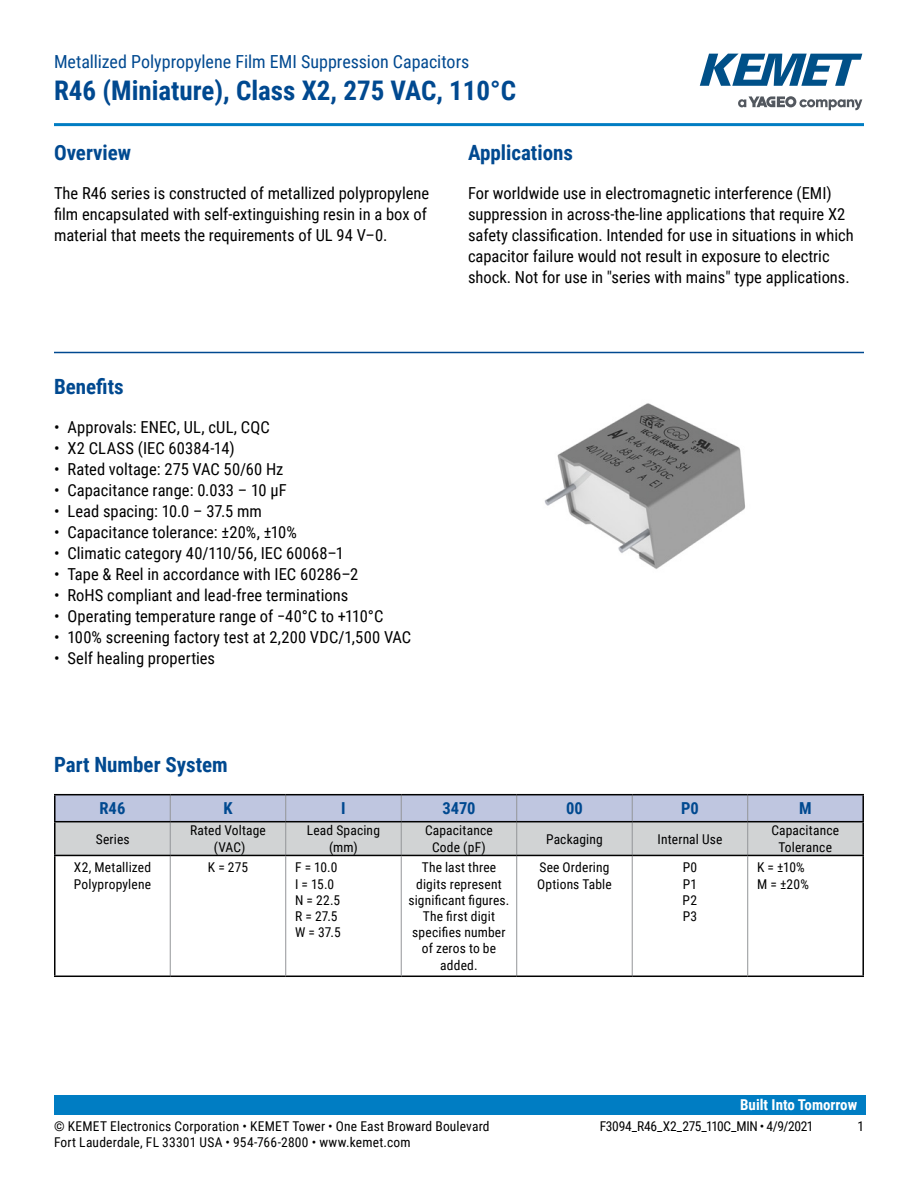
<style>
.page{position:relative;width:918px;height:1188px;background:#fff}
.page>*{position:absolute;margin:0;border:0;box-sizing:border-box;transform-origin:0 0}
.t1{font:700 27px "Roboto Condensed";color:#004990}
.t2{font:700 21px "Roboto Condensed";color:#004990}
.t3{font:18px "Roboto Condensed";color:#004990}
.t4{font:16.5px/21px "Roboto Condensed";color:#000}
.t5{font:700 16.5px "Roboto Condensed";letter-spacing:.005em;color:#004990}
.t6{font:700 15px "Roboto Condensed";color:#fff}
.t7{font:13.5px/16.2px "Roboto Condensed";letter-spacing:.015em;color:#000;text-align:center}
.t8{font:13.5px "Roboto Condensed";letter-spacing:-.025em;color:#000}
</style>
<div class="page">
<svg style="left:738px;top:96px;width:124px;height:14px"></svg>
<svg style="left:700px;top:54px;width:162px;height:32px"></svg>
<hr style="left:54px;top:123px;width:810px;height:3px;background:#007dc3">
<div style="left:54px;top:1095px;width:811px;height:20px;background:#007dc3"></div>
<hr style="left:54px;top:352px;width:810px;height:1px;background:#004990">
<svg style="left:56px;top:795px;width:806px;height:60px;background:#c4c8d4"></svg>
<hr style="left:170px;top:822px;width:1px;height:33px;background:#939598">
<hr style="left:285px;top:822px;width:1px;height:33px;background:#939598">
<hr style="left:401px;top:822px;width:1px;height:33px;background:#939598">
<hr style="left:516px;top:822px;width:1px;height:33px;background:#939598">
<hr style="left:632px;top:822px;width:1px;height:33px;background:#939598">
<hr style="left:747px;top:822px;width:1px;height:33px;background:#939598">
<hr style="left:170px;top:856px;width:1px;height:120px;background:#939598">
<hr style="left:862px;top:795px;width:2px;height:26px;background:#000">
<hr style="left:54px;top:822px;width:2px;height:33px;background:#000">
<hr style="left:862px;top:822px;width:2px;height:33px;background:#000">
<hr style="left:54px;top:794px;width:116px;height:1px;background:#000">
<hr style="left:54px;top:795px;width:2px;height:26px;background:#000">
<hr style="left:170px;top:794px;width:116px;height:1px;background:#000">
<hr style="left:286px;top:794px;width:115px;height:1px;background:#000">
<hr style="left:401px;top:794px;width:116px;height:1px;background:#000">
<hr style="left:517px;top:794px;width:115px;height:1px;background:#000">
<hr style="left:632px;top:794px;width:116px;height:1px;background:#000">
<hr style="left:748px;top:794px;width:116px;height:1px;background:#000">
<hr style="left:54px;top:821px;width:116px;height:1px;background:#000">
<hr style="left:170px;top:821px;width:116px;height:1px;background:#000">
<hr style="left:286px;top:821px;width:115px;height:1px;background:#000">
<hr style="left:401px;top:821px;width:116px;height:1px;background:#000">
<hr style="left:517px;top:821px;width:115px;height:1px;background:#000">
<hr style="left:632px;top:821px;width:116px;height:1px;background:#000">
<hr style="left:748px;top:821px;width:116px;height:1px;background:#000">
<hr style="left:516px;top:856px;width:1px;height:120px;background:#939598">
<hr style="left:632px;top:856px;width:1px;height:120px;background:#939598">
<hr style="left:54px;top:855px;width:116px;height:1px;background:#000">
<hr style="left:54px;top:856px;width:2px;height:120px;background:#000">
<hr style="left:170px;top:855px;width:116px;height:1px;background:#000">
<hr style="left:401px;top:855px;width:116px;height:1px;background:#000">
<hr style="left:517px;top:855px;width:115px;height:1px;background:#000">
<hr style="left:632px;top:855px;width:116px;height:1px;background:#000">
<hr style="left:54px;top:976px;width:116px;height:1px;background:#000">
<hr style="left:170px;top:976px;width:116px;height:1px;background:#000">
<hr style="left:401px;top:976px;width:116px;height:1px;background:#000">
<hr style="left:517px;top:976px;width:115px;height:1px;background:#000">
<hr style="left:632px;top:976px;width:116px;height:1px;background:#000">
<hr style="left:286px;top:855px;width:115px;height:1px;background:#000">
<hr style="left:286px;top:976px;width:115px;height:1px;background:#000">
<hr style="left:285px;top:856px;width:1px;height:120px;background:#939598">
<hr style="left:401px;top:856px;width:1px;height:120px;background:#939598">
<hr style="left:748px;top:855px;width:116px;height:1px;background:#000">
<hr style="left:862px;top:856px;width:2px;height:120px;background:#000">
<hr style="left:748px;top:976px;width:116px;height:1px;background:#000">
<hr style="left:747px;top:856px;width:1px;height:120px;background:#939598">
<img style="left:544px;top:403px;width:201px;height:166px">
<p class="t3" style="left:54px;top:48px;width:417px">Metallized Polypropylene Film EMI Suppression Capacitors</p>
<h1 class="t1" style="left:54px;top:71px;width:464px">R46 (Miniature), Class X2, 275 VAC, 110°C</h1>
<p class="t2" style="left:54px;top:138px;width:79px">Overview</p>
<p class="t4" style="left:54px;top:182px;width:377px">The R46 series is constructed of metallized polypropylene film encapsulated with self-extinguishing resin in a box of material that meets the requirements of UL 94 V–0.</p>
<p class="t2" style="left:54px;top:372px;width:71px">Benefits</p>
<p class="t4" style="left:54px;top:416px;width:217px">• Approvals: ENEC, UL, cUL, CQC</p>
<p class="t4" style="left:54px;top:437px;width:182px">• X2 CLASS (IEC 60384-14)</p>
<p class="t4" style="left:54px;top:458px;width:231px">• Rated voltage: 275 VAC 50/60 Hz</p>
<p class="t4" style="left:54px;top:479px;width:234px">• Capacitance range: 0.033 – 10 µF</p>
<p class="t4" style="left:54px;top:500px;width:210px">• Lead spacing: 10.0 – 37.5 mm</p>
<p class="t4" style="left:54px;top:521px;width:245px">• Capacitance tolerance: ±20%, ±10%</p>
<p class="t4" style="left:54px;top:542px;width:291px">• Climatic category 40/110/56, IEC 60068–1</p>
<p class="t4" style="left:54px;top:563px;width:306px">• Tape &amp; Reel in accordance with IEC 60286–2</p>
<p class="t4" style="left:54px;top:584px;width:296px">• RoHS compliant and lead-free terminations</p>
<p class="t4" style="left:54px;top:605px;width:331px">• Operating temperature range of −40°C to +110°C</p>
<p class="t4" style="left:54px;top:626px;width:359px">• 100% screening factory test at 2,200 VDC/1,500 VAC</p>
<p class="t4" style="left:54px;top:647px;width:163px">• Self healing properties</p>
<p class="t2" style="left:468px;top:138px;width:107px">Applications</p>
<p class="t4" style="left:468px;top:182px;width:387px">For worldwide use in electromagnetic interference (EMI) suppression in across-the-line applications that require X2 safety classification. Intended for use in situations in which capacitor failure would not result in exposure to electric shock. Not for use in "series with mains" type applications.</p>
<p class="t2" style="left:54px;top:750px;width:175px">Part Number System</p>
<p class="t5" style="left:100px;top:797px;width:27px">R46</p>
<p class="t5" style="left:223px;top:797px;width:11px">K</p>
<p class="t5" style="left:341px;top:797px;width:6px">I</p>
<p class="t5" style="left:442px;top:797px;width:35px">3470</p>
<p class="t5" style="left:566px;top:797px;width:18px">00</p>
<p class="t5" style="left:681px;top:797px;width:19px">P0</p>
<p class="t5" style="left:799px;top:797px;width:14px">M</p>
<p class="t7" style="left:96px;top:830px;width:35px">Series</p>
<p class="t7" style="left:190px;top:822px;width:77px">Rated Voltage (VAC)</p>
<p class="t7" style="left:307px;top:822px;width:75px">Lead Spacing (mm)</p>
<p class="t7" style="left:425px;top:822px;width:69px">Capacitance<br>Code (pF)</p>
<p class="t7" style="left:546px;top:830px;width:58px">Packaging</p>
<p class="t7" style="left:657px;top:830px;width:66px">Internal Use</p>
<p class="t7" style="left:771px;top:822px;width:69px">Capacitance<br>Tolerance</p>
<p class="t7" style="left:74px;top:859px;width:79px;text-align:left">X2, Metallized<br>Polypropylene</p>
<p class="t7" style="left:208px;top:859px;width:42px">K = 275</p>
<p class="t7" style="left:295px;top:859px;width:47px;text-align:left">F = 10.0<br>I = 15.0<br>N = 22.5<br>R = 27.5<br>W = 37.5</p>
<p class="t7" style="left:408px;top:859px;width:102px">The last three digits represent significant figures.<br>The first digit specifies number of zeros to be added.</p>
<p class="t7" style="left:537px;top:859px;width:76px;text-align:left">See Ordering<br>Options Table</p>
<p class="t7" style="left:683px;top:859px;width:16px;text-align:justify">P0<br>P1<br>P2<br>P3</p>
<p class="t7" style="left:757px;top:859px;width:53px;text-align:left">K = ±10%<br>M = ±20%</p>
<p class="t6" style="left:740px;top:1094px;width:119px">Built Into Tomorrow</p>
<p class="t7" style="left:54px;top:1117px;width:437px">© KEMET Electronics Corporation • KEMET Tower • One East Broward Boulevard</p>
<p class="t8" style="left:600px;top:1116px;width:215px">F3094_R46_X2_275_110C_MIN • 4/9/2021</p>
<p class="t7" style="left:857px;top:1117px;width:8px">1</p>
<p class="t7" style="left:54px;top:1133px;width:358px">Fort Lauderdale, FL 33301 USA • 954-766-2800 • www.kemet.com</p>
</div>
